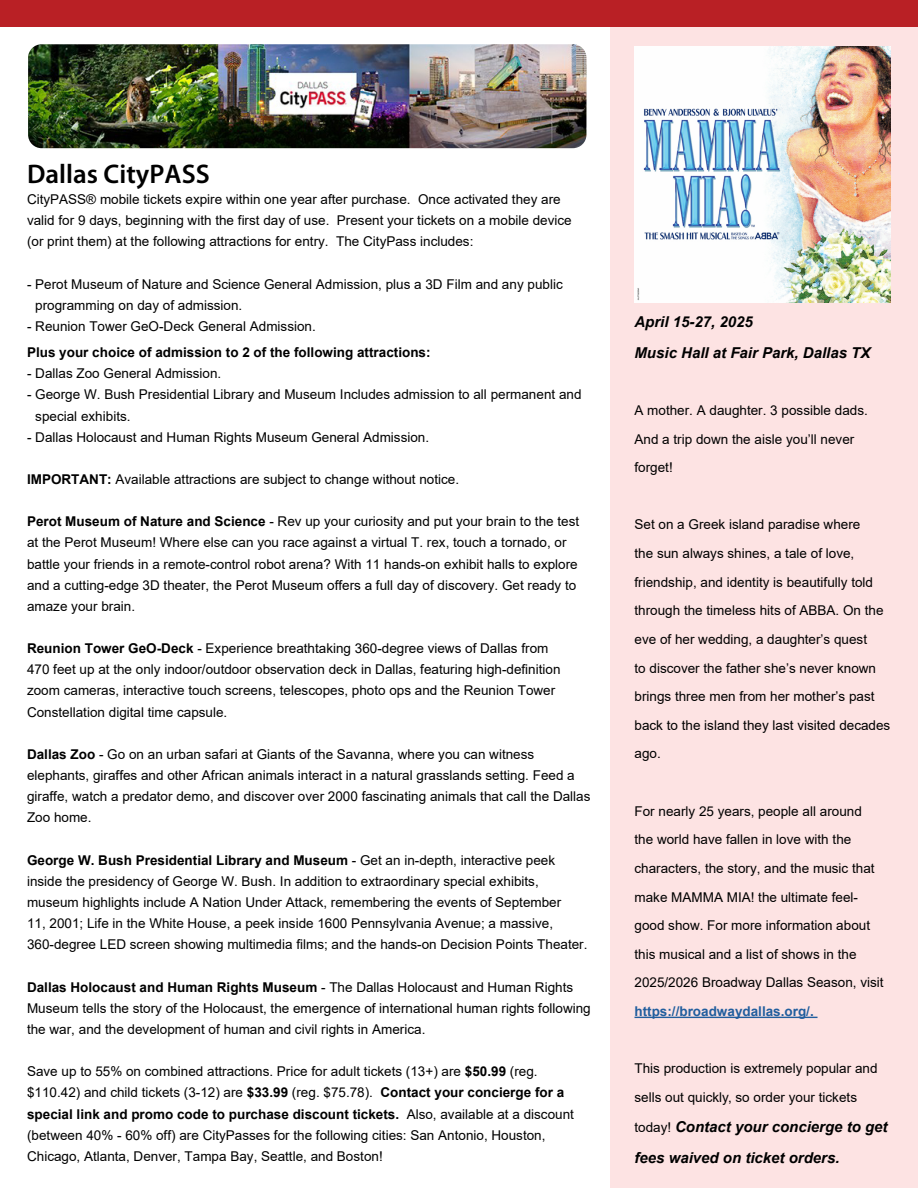
<style>
.page{position:relative;width:918px;height:1188px;background:#fff}
.page>*{position:absolute;margin:0;border:0;box-sizing:border-box;transform-origin:0 0}
.t1{font:600 27px "Myriad Pro";color:#000}
.t2{font:italic 700 15px/30.5px "Arial";color:#000}
.t3{font:13.5px/21.1px "Arial";color:#000}
.t4{font:700 13.5px "Arial";color:#000}
.t5{font:700 13.5px "Arial";color:#215e9e}
.s1{font-weight:700}
.s2{font-weight:400;font-style:normal;font-size:13.5px}
</style>
<div class="page">
<div style="left:610px;top:0;width:308px;height:1188px;background:#fde3e3"></div>
<div style="left:0;top:0;width:918px;height:27px;background:#b92025"></div>
<hr style="left:634px;top:1017px;width:184px;height:1px;background:#215e9e">
<img style="left:634px;top:46px;width:257px;height:257px">
<img style="left:28px;top:44px;width:558px;height:104px">
<h1 class="t1" style="left:27px;top:157px;width:184px">Dallas CityPASS</h1>
<p class="t3" style="left:27px;top:189px;width:546px">CityPASS® mobile tickets expire within one year after purchase. Once activated they are valid for 9 days, beginning with the first day of use. Present your tickets on a mobile device (or print them) at the following attractions for entry. The CityPass includes:</p>
<p class="t3" style="left:35px;top:273px;width:529px;text-indent:-8px">- Perot Museum of Nature and Science General Admission, plus a 3D Film and any public programming on day of admission.</p>
<p class="t3" style="left:27px;top:316px;width:290px">- Reunion Tower GeO-Deck General Admission.</p>
<p class="t4" style="left:27px;top:343px;width:405px">Plus your choice of admission to 2 of the following attractions:</p>
<p class="t3" style="left:27px;top:363px;width:196px">- Dallas Zoo General Admission.</p>
<p class="t3" style="left:35px;top:384px;width:548px;text-indent:-8px">- George W. Bush Presidential Library and Museum Includes admission to all permanent and special exhibits.</p>
<p class="t3" style="left:27px;top:426px;width:404px">- Dallas Holocaust and Human Rights Museum General Admission.</p>
<p class="t3" style="left:27px;top:469px;width:434px"><span class="s1">IMPORTANT:</span> Available attractions are subject to change without notice.</p>
<p class="t3" style="left:27px;top:511px;width:554px"><span class="s1">Perot Museum of Nature and Science</span> - Rev up your curiosity and put your brain to the test at the Perot Museum! Where else can you race against a virtual T. rex, touch a tornado, or battle your friends in a remote-control robot arena? With 11 hands-on exhibit halls to explore and a cutting-edge 3D theater, the Perot Museum offers a full day of discovery. Get ready to amaze your brain.</p>
<p class="t3" style="left:27px;top:638px;width:535px"><span class="s1">Reunion Tower GeO-Deck</span> - Experience breathtaking 360-degree views of Dallas from 470 feet up at the only indoor/outdoor observation deck in Dallas, featuring high-definition zoom cameras, interactive touch screens, telescopes, photo ops and the Reunion Tower Constellation digital time capsule.</p>
<p class="t3" style="left:27px;top:744px;width:565px"><span class="s1">Dallas Zoo</span> - Go on an urban safari at Giants of the Savanna, where you can witness elephants, giraffes and other African animals interact in a natural grasslands setting. Feed a giraffe, watch a predator demo, and discover over 2000 fascinating animals that call the Dallas Zoo home.</p>
<p class="t3" style="left:27px;top:849px;width:562px"><span class="s1">George W. Bush Presidential Library and Museum</span> - Get an in-depth, interactive peek inside the presidency of George W. Bush. In addition to extraordinary special exhibits, museum highlights include A Nation Under Attack, remembering the events of September<br>11, 2001; Life in the White House, a peek inside 1600 Pennsylvania Avenue; a massive, 360-degree LED screen showing multimedia films; and the hands-on Decision Points Theater.</p>
<p class="t3" style="left:27px;top:976px;width:565px"><span class="s1">Dallas Holocaust and Human Rights Museum</span> - The Dallas Holocaust and Human Rights<br>Museum tells the story of the Holocaust, the emergence of international human rights following the war, and the development of human and civil rights in America.</p>
<p class="t3" style="left:27px;top:1061px;width:548px">Save up to 55% on combined attractions. Price for adult tickets (13+) are <span class="s1">$50.99</span> (reg. $110.42) and child tickets (3-12) are <span class="s1">$33.99</span> (reg. $75.78). <span class="s1">Contact your concierge for a special link and promo code to purchase discount tickets.</span> Also, available at a discount (between 40% - 60% off) are CityPasses for the following cities: San Antonio, Houston, Chicago, Atlanta, Denver, Tampa Bay, Seattle, and Boston!</p>
<p class="t2" style="left:634px;top:307px;width:237px">April 15-27, 2025<br>Music Hall at Fair Park, Dallas TX</p>
<p class="t3" style="left:634px;top:396px;width:235px;line-height:28.7px">A mother. A daughter. 3 possible dads.<br>And a trip down the aisle you’ll never forget!</p>
<p class="t3" style="left:634px;top:510px;width:257px;line-height:28.7px">Set on a Greek island paradise where<br>the sun always shines, a tale of love, friendship, and identity is beautifully told through the timeless hits of ABBA. On the eve of her wedding, a daughter’s quest<br>to discover the father she’s never known brings three men from her mother’s past back to the island they last visited decades ago.</p>
<p class="t3" style="left:634px;top:796px;width:251px;line-height:28.7px">For nearly 25 years, people all around the world have fallen in love with the characters, the story, and the music that make MAMMA MIA! the ultimate feel&shy;good show. For more information about this musical and a list of shows in the 2025/2026 Broadway Dallas Season, visit</p>
<p class="t5" style="left:634px;top:1002px;width:181px">https://broadwaydallas.org/.</p>
<p class="t3" style="left:634px;top:1054px;width:245px;line-height:28.7px">This production is extremely popular and sells out quickly, so order your tickets</p>
<p class="t2" style="left:634px;top:1112px;width:255px"><span class="s2">today!</span> Contact your concierge to get fees waived on ticket orders.</p>
</div>
